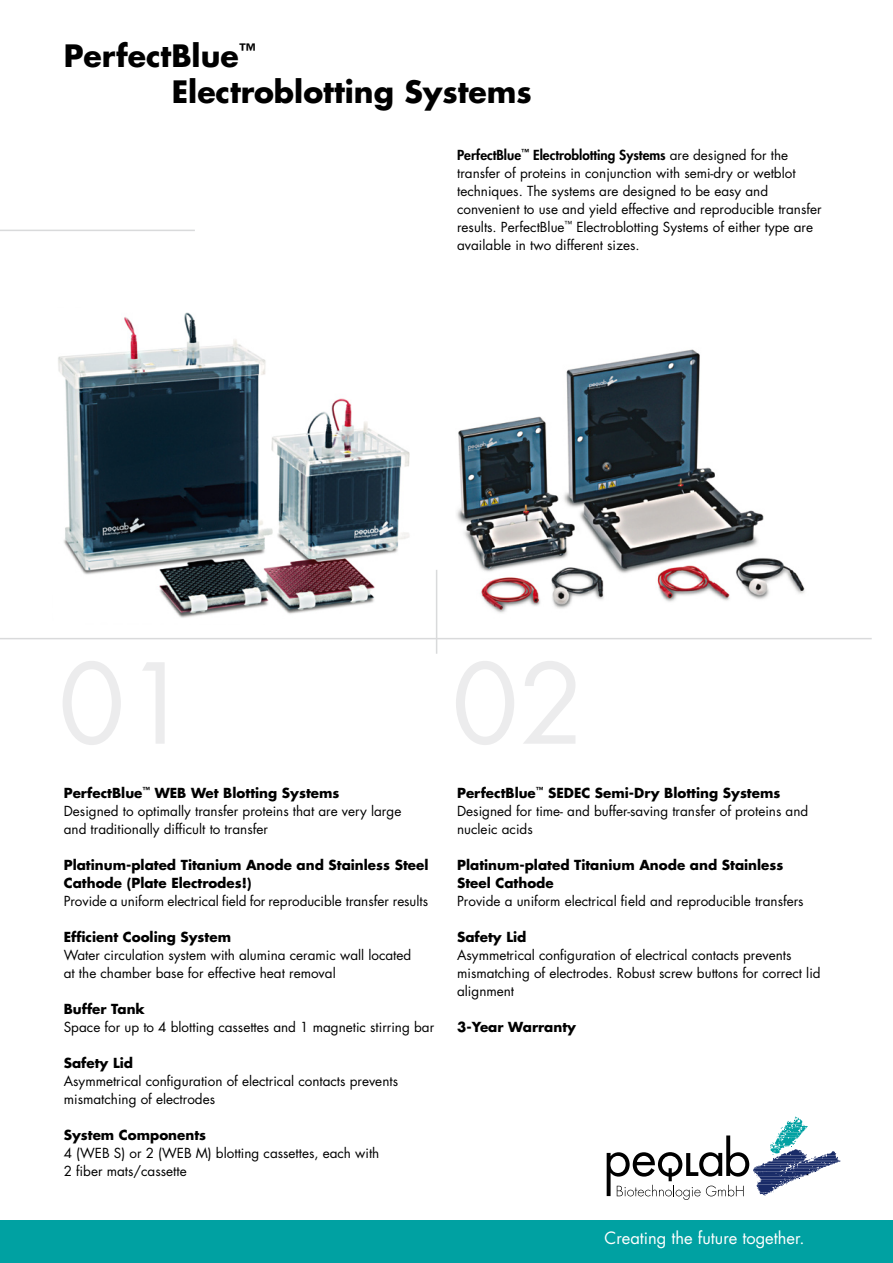
<style>
.page{position:relative;width:893px;height:1263px;background:#fff}
.page>*{position:absolute;margin:0;border:0;box-sizing:border-box;transform-origin:0 0}
.t1{font:700 30px/36px "Futura";color:#000}
.t2{font:16.5px "Futura";color:#fff}
.t3{font:13.5px/18px "Futura";color:#000}
.t4{font:700 13.5px/18px "Futura";color:#000}
.s1{font-weight:800}
.s2{font-weight:700}
</style>
<div class="page">
<div style="left:0;top:1220px;width:893px;height:43px;background:#00a1a2"></div>
<svg style="left:607px;top:1117px;width:233px;height:83px"></svg>
<img style="left:456px;top:349px;width:349px;height:264px">
<hr style="left:0;top:230px;width:195px;height:1px;background:#d9dadb">
<hr style="left:0;top:638px;width:872px;height:1px;background:#d9dadb">
<hr style="left:436px;top:570px;width:1px;height:84px;background:#d9dadb">
<img style="left:58px;top:312px;width:352px;height:306px">
<h1 class="t1" style="left:172px;top:36px;width:362px;text-indent:-108px">PerfectBlue<sup>™<br></sup>Electroblotting Systems</h1>
<p class="t3" style="left:457px;top:145px;width:366px"><span class="s1">PerfectBlue</span><sup>™</sup> <span class="s1">Electroblotting Systems</span> are designed for the transfer of proteins in conjunction with semi-dry or wetblot techniques. The systems are designed to be easy and convenient to use and yield effective and reproducible transfer results. PerfectBlue<sup>™</sup> Electroblotting Systems of either type are available in two different sizes.</p>
<p class="t3" style="left:64px;top:783px;width:339px"><span class="s2">PerfectBlue</span><sup>™</sup> <span class="s2">WEB Wet Blotting Systems<br></span>Designed to optimally transfer proteins that are very large and traditionally difficult to transfer</p>
<p class="t4" style="left:64px;top:855px;width:366px">Platinum-plated Titanium Anode and Stainless Steel<br>Cathode (Plate Electrodes!)</p>
<p class="t3" style="left:64px;top:891px;width:366px">Provide a uniform electrical field for reproducible transfer results</p>
<p class="t4" style="left:64px;top:927px;width:169px">Efficient Cooling System</p>
<p class="t3" style="left:64px;top:945px;width:349px">Water circulation system with alumina ceramic wall located at the chamber base for effective heat removal</p>
<p class="t4" style="left:64px;top:999px;width:83px">Buffer Tank</p>
<p class="t3" style="left:64px;top:1017px;width:372px">Space for up to 4 blotting cassettes and 1 magnetic stirring bar</p>
<p class="t4" style="left:64px;top:1053px;width:71px">Safety Lid</p>
<p class="t3" style="left:64px;top:1071px;width:336px">Asymmetrical configuration of electrical contacts prevents mismatching of electrodes</p>
<p class="t4" style="left:64px;top:1125px;width:144px">System Components</p>
<p class="t3" style="left:64px;top:1143px;width:317px">4 (WEB S) or 2 (WEB M) blotting cassettes, each with<br>2 fiber mats/cassette</p>
<p class="t3" style="left:457px;top:783px;width:353px"><span class="s2">PerfectBlue</span><sup>™</sup> <span class="s2">SEDEC Semi-Dry Blotting Systems<br></span>Designed for time- and buffer-saving transfer of proteins and nucleic acids</p>
<p class="t4" style="left:457px;top:855px;width:328px">Platinum-plated Titanium Anode and Stainless<br>Steel Cathode</p>
<p class="t3" style="left:457px;top:891px;width:348px">Provide a uniform electrical field and reproducible transfers</p>
<p class="t4" style="left:457px;top:927px;width:71px">Safety Lid</p>
<p class="t3" style="left:457px;top:945px;width:365px">Asymmetrical configuration of electrical contacts prevents mismatching of electrodes. Robust screw buttons for correct lid alignment</p>
<p class="t4" style="left:457px;top:1017px;width:120px">3-Year Warranty</p>
<p class="t2" style="left:604px;top:1226px;width:202px">Creating the future together.</p>
</div>
